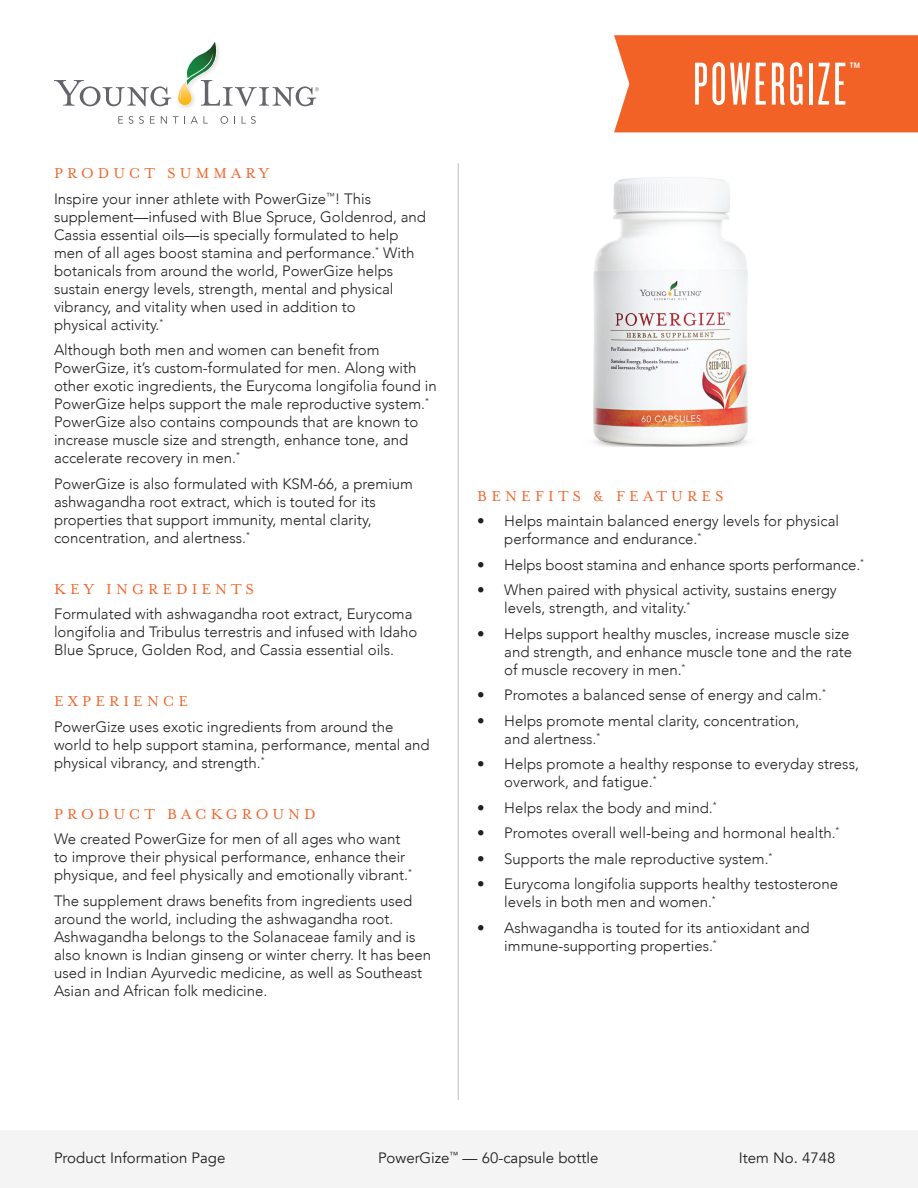
<style>
.page{position:relative;width:918px;height:1188px;background:#fff}
.page>*{position:absolute;margin:0;border:0;box-sizing:border-box;transform-origin:0 0}
.t1{font:63px "Knockout 26 Junior Flywght";letter-spacing:.05em;color:#fff}
.t2{font:16.5px "Mrs Eaves OT";letter-spacing:.25em;color:#f26226}
.t3{font:300 15px/18px "Avenir";color:#231f20}
.t4{font:15px "Avenir";color:#231f20}
</style>
<div class="page">
<div style="left:0;top:1130px;width:918px;height:58px;background:#f4f4f4"></div>
<img style="left:181px;top:106px;width:10px;height:2px">
<svg style="left:118px;top:116px;width:5px;height:8px"></svg>
<svg style="left:129px;top:116px;width:4px;height:8px"></svg>
<svg style="left:139px;top:116px;width:5px;height:8px"></svg>
<svg style="left:150px;top:116px;width:5px;height:8px"></svg>
<svg style="left:161px;top:116px;width:6px;height:8px"></svg>
<svg style="left:173px;top:116px;width:5px;height:8px"></svg>
<svg style="left:191px;top:116px;width:17px;height:8px"></svg>
<svg style="left:220px;top:116px;width:8px;height:8px"></svg>
<svg style="left:242px;top:116px;width:14px;height:8px"></svg>
<svg style="left:54px;top:41px;width:265px;height:65px"></svg>
<hr style="left:458px;top:163px;width:1px;height:937px;background:#bcbdc0">
<img style="left:593px;top:177px;width:155px;height:270px">
<div style="left:614px;top:35px;width:304px;height:97px;background:#f26226"></div>
<p class="t2" style="left:54px;top:164px;width:217px">PRODUCT SUMMARY</p>
<p class="t3" style="left:54px;top:190px;width:374px">Inspire your inner athlete with PowerGize<sup>™</sup>! This supplement—infused with Blue Spruce, Goldenrod, and Cassia essential oils—is specially formulated to help men of all ages boost stamina and performance.<sup>*</sup> With botanicals from around the world, PowerGize helps sustain energy levels, strength, mental and physical vibrancy, and vitality when used in addition to<br>physical activity.<sup>*</sup></p>
<p class="t3" style="left:54px;top:341px;width:384px">Although both men and women can benefit from PowerGize, it’s custom-formulated for men. Along with other exotic ingredients, the Eurycoma longifolia found in PowerGize helps support the male reproductive system.<sup>* </sup>PowerGize also contains compounds that are known to increase muscle size and strength, enhance tone, and accelerate recovery in men.<sup>*</sup></p>
<p class="t3" style="left:54px;top:475px;width:361px">PowerGize is also formulated with KSM-66, a premium ashwagandha root extract, which is touted for its properties that support immunity, mental clarity, concentration, and alertness.<sup>*</sup></p>
<p class="t2" style="left:54px;top:580px;width:202px">KEY INGREDIENTS</p>
<p class="t3" style="left:54px;top:605px;width:365px">Formulated with ashwagandha root extract, Eurycoma longifolia and Tribulus terrestris and infused with Idaho<br>Blue Spruce, Golden Rod, and Cassia essential oils.</p>
<p class="t2" style="left:54px;top:692px;width:136px">EXPERIENCE</p>
<p class="t3" style="left:54px;top:718px;width:377px">PowerGize uses exotic ingredients from around the world to help support stamina, performance, mental and physical vibrancy, and strength.<sup>*</sup></p>
<p class="t2" style="left:54px;top:805px;width:263px">PRODUCT BACKGROUND</p>
<p class="t3" style="left:54px;top:830px;width:359px">We created PowerGize for men of all ages who want to improve their physical performance, enhance their physique, and feel physically and emotionally vibrant.<sup>*</sup></p>
<p class="t3" style="left:54px;top:892px;width:379px">The supplement draws benefits from ingredients used around the world, including the ashwagandha root.<br>Ashwagandha belongs to the Solanaceae family and is also known is Indian ginseng or winter cherry. It has been used in Indian Ayurvedic medicine, as well as Southeast Asian and African folk medicine.</p>
<p class="t1" style="left:693px;top:49px;width:169px">POWERGIZE<sup>™</sup></p>
<p class="t2" style="left:477px;top:487px;width:248px">BENEFITS &amp; FEATURES</p>
<p class="t3" style="left:504px;top:512px;width:336px;text-indent:-27px">• Helps maintain balanced energy levels for physical performance and endurance.<sup>*</sup></p>
<p class="t3" style="left:477px;top:556px;width:388px">• Helps boost stamina and enhance sports performance.<sup>*</sup></p>
<p class="t3" style="left:504px;top:581px;width:334px;text-indent:-27px">• When paired with physical activity, sustains energy levels, strength, and vitality.<sup>*</sup></p>
<p class="t3" style="left:504px;top:625px;width:350px;text-indent:-27px">• Helps support healthy muscles, increase muscle size and strength, and enhance muscle tone and the rate of muscle recovery in men.<sup>*</sup></p>
<p class="t3" style="left:477px;top:686px;width:350px">• Promotes a balanced sense of energy and calm.<sup>*</sup></p>
<p class="t3" style="left:504px;top:712px;width:297px;text-indent:-27px">• Helps promote mental clarity, concentration, and alertness.<sup>*</sup></p>
<p class="t3" style="left:504px;top:755px;width:356px;text-indent:-27px">• Helps promote a healthy response to everyday stress, overwork, and fatigue.<sup>*</sup></p>
<p class="t3" style="left:477px;top:799px;width:241px">• Helps relax the body and mind.<sup>*</sup></p>
<p class="t3" style="left:477px;top:824px;width:364px">• Promotes overall well-being and hormonal health.<sup>*</sup></p>
<p class="t3" style="left:477px;top:850px;width:297px">• Supports the male reproductive system.<sup>*</sup></p>
<p class="t3" style="left:504px;top:875px;width:335px;text-indent:-27px">• Eurycoma longifolia supports healthy testosterone levels in both men and women.<sup>*</sup></p>
<p class="t3" style="left:504px;top:919px;width:307px;text-indent:-27px">• Ashwagandha is touted for its antioxidant and immune-supporting properties.<sup>*</sup></p>
<p class="t4" style="left:54px;top:1148px;width:173px">Product Information Page</p>
<p class="t4" style="left:378px;top:1148px;width:222px">PowerGize<sup>™</sup> — 60-capsule bottle</p>
<p class="t4" style="left:739px;top:1148px;width:98px">Item No. 4748</p>
</div>
